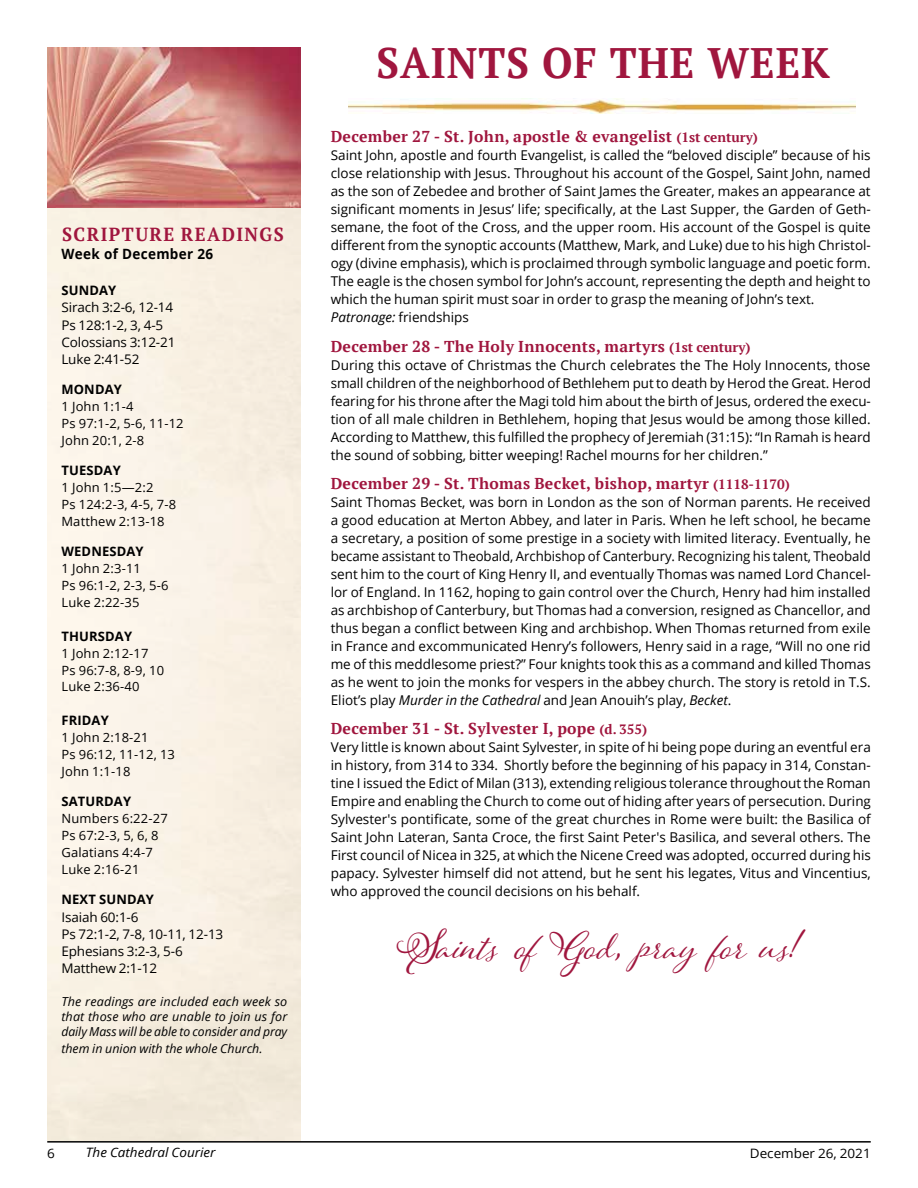
<style>
.page{position:relative;width:918px;height:1188px;background:#fff}
.page>*{position:absolute;margin:0;border:0;box-sizing:border-box;transform-origin:0 0}
.t1{font:49.05px "Adorn S Pomander";color:#a0163e}
.t2{font:700 42.6px "PT Serif";letter-spacing:.025em;color:#a0163e;scale:.95 1}
.t3{font:700 18.9px "PT Serif";letter-spacing:.08em;color:#a0163e;scale:.95 1}
.t4{font:700 15.75px "PT Serif";letter-spacing:.02em;color:#a0163e}
.t5{font:700 14.1px "Open Sans";letter-spacing:.025em;color:#000;scale:.95 1}
.t6{font:13.5px/18px "Open Sans";color:#000;text-align:justify}
.t7{font:13.2px/17.2px "Open Sans";letter-spacing:-.01em;color:#000}
.t8{font:700 12.9px "Open Sans";letter-spacing:.01em;color:#000}
.t9{font:italic 12.9px "Open Sans";color:#000;scale:1.04 1}
.t10{font:12.9px "Open Sans";color:#000;scale:1.04 1}
.t11{font:12.75px/16.8px "Open Sans";letter-spacing:.01em;color:#000}
.t12{font:italic 12.3px/15px "Open Sans";color:#000;text-align:justify}
.s1{font-size:13.5px}
.s2{font-style:italic}
</style>
<div class="page">
<hr style="left:47px;top:1141px;width:824px;height:2px;background:#000">
<img style="left:47px;top:207px;width:253px;height:934px">
<img style="left:47px;top:47px;width:253px;height:160px">
<img style="left:349px;top:99px;width:507px;height:15px">
<h3 class="t3" style="left:62px;top:222px;width:235px">SCRIPTURE READINGS</h3>
<p class="t5" style="left:61px;top:244px;width:161px">Week of December 26</p>
<p class="t8" style="left:61px;top:281px;width:56px">SUNDAY</p>
<p class="t7" style="left:61px;top:299px;width:116px">Sirach 3:2-6, 12-14<br>Ps 128:1-2, 3, 4-5<br>Colossians 3:12-21<br>Luke 2:41-52</p>
<p class="t8" style="left:61px;top:381px;width:62px">MONDAY</p>
<p class="t11" style="left:61px;top:398px;width:124px">1 John 1:1-4<br>Ps 97:1-2, 5-6, 11-12<br>John 20:1, 2-8</p>
<p class="t8" style="left:61px;top:462px;width:61px">TUESDAY</p>
<p class="t11" style="left:61px;top:479px;width:116px">1 John 1:5—2:2<br>Ps 124:2-3, 4-5, 7-8<br>Matthew 2:13-18</p>
<p class="t8" style="left:61px;top:543px;width:84px">WEDNESDAY</p>
<p class="t11" style="left:61px;top:560px;width:109px">1 John 2:3-11<br>Ps 96:1-2, 2-3, 5-6<br>Luke 2:22-35</p>
<p class="t8" style="left:61px;top:627px;width:72px">THURSDAY</p>
<p class="t11" style="left:61px;top:644px;width:104px">1 John 2:12-17<br>Ps 96:7-8, 8-9, 10<br>Luke 2:36-40</p>
<p class="t8" style="left:61px;top:711px;width:49px">FRIDAY</p>
<p class="t11" style="left:61px;top:729px;width:115px">1 John 2:18-21<br>Ps 96:12, 11-12, 13<br>John 1:1-18</p>
<p class="t8" style="left:61px;top:792px;width:71px">SATURDAY</p>
<p class="t11" style="left:61px;top:810px;width:108px">Numbers 6:22-27<br>Ps 67:2-3, 5, 6, 8<br>Galatians 4:4-7<br>Luke 2:16-21</p>
<p class="t8" style="left:61px;top:891px;width:94px">NEXT SUNDAY</p>
<p class="t7" style="left:61px;top:908px;width:163px">Isaiah 60:1-6<br>Ps 72:1-2, 7-8, 10-11, 12-13<br>Ephesians 3:2-3, 5-6<br>Matthew 2:1-12</p>
<p class="t12" style="left:61px;top:993px;width:227px">The readings are included each week so that those who are unable to join us for daily Mass will be able to consider and pray</p>
<p class="t12" style="left:61px;top:1041px;width:203px">them in union with the whole Church.</p>
<h2 class="t2" style="left:377px;top:35px;width:479px">SAINTS OF THE WEEK</h2>
<p class="t4" style="left:331px;top:126px;width:429px">December 27 - St. John, apostle &amp; evangelist <span class="s1">(1st century)</span></p>
<p class="t6" style="left:331px;top:146px;width:542px;text-align:left">Saint John, apostle and fourth Evangelist, is called the “beloved disciple” because of his close relationship with Jesus. Throughout his account of the Gospel, Saint John, named as the son of Zebedee and brother of Saint James the Greater, makes an appearance at significant moments in Jesus’ life; specifically, at the Last Supper, the Garden of Geth&shy;semane, the foot of the Cross, and the upper room. His account of the Gospel is quite different from the synoptic accounts (Matthew, Mark, and Luke) due to his high Christol&shy;ogy (divine emphasis), which is proclaimed through symbolic language and poetic form.<br>The eagle is the chosen symbol for John’s account, representing the depth and height to which the human spirit must soar in order to grasp the meaning of John’s text.<br><span class="s2">Patronage:</span> friendships</p>
<p class="t4" style="left:331px;top:336px;width:421px">December 28 - The Holy Innocents, martyrs <span class="s1">(1st century)</span></p>
<p class="t6" style="left:331px;top:355px;width:542px">During this octave of Christmas the Church celebrates the The Holy Innocents, those small children of the neighborhood of Bethlehem put to death by Herod the Great. Herod fearing for his throne after the Magi told him about the birth of Jesus, ordered the execu&shy;tion of all male children in Bethlehem, hoping that Jesus would be among those killed.<br>According to Matthew, this fulfilled the prophecy of Jeremiah (31:15): “In Ramah is heard the sound of sobbing, bitter weeping! Rachel mourns for her children.”</p>
<p class="t4" style="left:331px;top:473px;width:461px">December 29 - St. Thomas Becket, bishop, martyr <span class="s1">(1118-1170)</span></p>
<p class="t6" style="left:331px;top:493px;width:542px">Saint Thomas Becket, was born in London as the son of Norman parents. He received a good education at Merton Abbey, and later in Paris. When he left school, he became a secretary, a position of some prestige in a society with limited literacy. Eventually, he became assistant to Theobald, Archbishop of Canterbury. Recognizing his talent, Theobald sent him to the court of King Henry II, and eventually Thomas was named Lord Chancel&shy;lor of England. In 1162, hoping to gain control over the Church, Henry had him installed as archbishop of Canterbury, but Thomas had a conversion, resigned as Chancellor, and thus began a conflict between King and archbishop. When Thomas returned from exile in France and excommunicated Henry’s followers, Henry said in a rage, “Will no one rid me of this meddlesome priest?” Four knights took this as a command and killed Thomas as he went to join the monks for vespers in the abbey church. The story is retold in T.S.<br>Eliot’s play <span class="s2">Murder in the Cathedral</span> and Jean Anouih’s play, <span class="s2">Becket</span>.</p>
<p class="t4" style="left:331px;top:719px;width:318px">December 31 - St. Sylvester I, pope <span class="s1">(d. 355)</span></p>
<p class="t6" style="left:331px;top:738px;width:542px">Very little is known about Saint Sylvester, in spite of hi being pope during an eventful era in history, from 314 to 334. Shortly before the beginning of his papacy in 314, Constan&shy;tine I issued the Edict of Milan (313), extending religious tolerance throughout the Roman Empire and enabling the Church to come out of hiding after years of persecution. During Sylvester's pontificate, some of the great churches in Rome were built: the Basilica of Saint John Lateran, Santa Croce, the first Saint Peter's Basilica, and several others. The First council of Nicea in 325, at which the Nicene Creed was adopted, occurred during his papacy. Sylvester himself did not attend, but he sent his legates, Vitus and Vincentius, who approved the council decisions on his behalf.</p>
<h1 class="t1" style="left:397px;top:912px;width:402px">Saints of God, pray for us!</h1>
<p class="t10" style="left:47px;top:1144px;width:9px">6</p>
<p class="t9" style="left:86px;top:1143px;width:126px">The Cathedral Courier</p>
<p class="t10" style="left:750px;top:1144px;width:118px">December 26, 2021</p>
</div>
